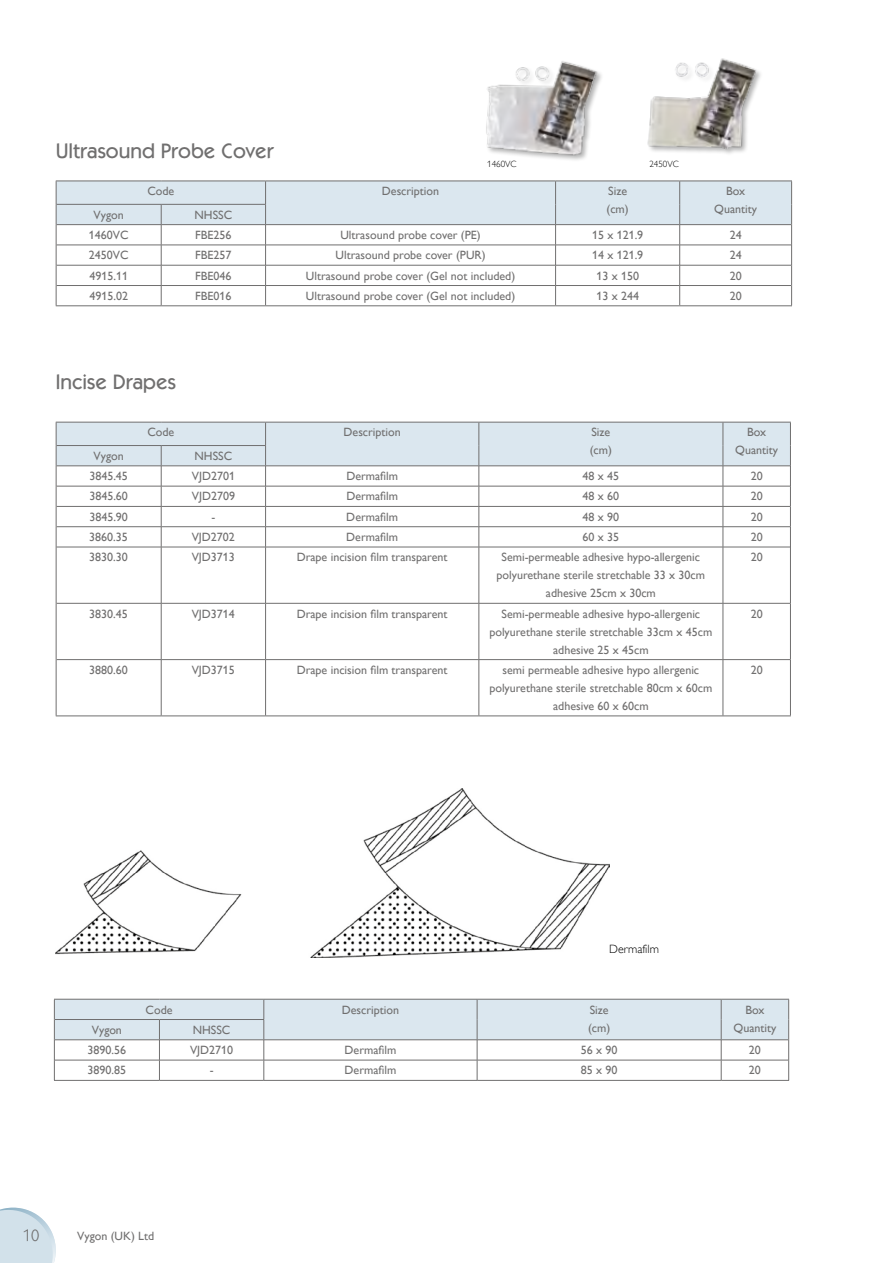
<style>
.page{position:relative;width:893px;height:1263px;background:#fff}
.page>*{position:absolute;margin:0;border:0;box-sizing:border-box;transform-origin:0 0}
.t1{font:500 21px "ITC Kabel Std";color:#706f6f}
.t2{font:16.5px "ITC Kabel Std";color:#706f6f}
.t3{font:12px/18px "Gill Alt One";color:#706f6f;text-align:center}
.t4{font:12px "Gill Sans";color:#706f6f}
.t5{font:300 12px "Gill Alt One";color:#000}
.t6{font:300 9px "Gill Alt One";color:#000}
</style>
<div class="page">
<svg style="left:0;top:1207px;width:56px;height:56px"></svg>
<img style="left:486px;top:61px;width:116px;height:99px">
<img style="left:647px;top:58px;width:114px;height:96px">
<hr style="left:56px;top:305px;width:105px;height:1px;background:#706f6f">
<hr style="left:161px;top:305px;width:105px;height:1px;background:#706f6f">
<hr style="left:266px;top:305px;width:290px;height:1px;background:#706f6f">
<hr style="left:556px;top:305px;width:124px;height:1px;background:#706f6f">
<hr style="left:680px;top:305px;width:112px;height:1px;background:#706f6f">
<svg style="left:56px;top:181px;width:736px;height:124px"></svg>
<hr style="left:56px;top:547px;width:1px;height:56px;background:#706f6f">
<hr style="left:790px;top:547px;width:1px;height:56px;background:#706f6f">
<hr style="left:56px;top:603px;width:1px;height:57px;background:#706f6f">
<hr style="left:790px;top:603px;width:1px;height:57px;background:#706f6f">
<hr style="left:56px;top:660px;width:1px;height:55px;background:#706f6f">
<hr style="left:790px;top:660px;width:1px;height:55px;background:#706f6f">
<hr style="left:56px;top:715px;width:105px;height:1px;background:#706f6f">
<hr style="left:161px;top:715px;width:105px;height:1px;background:#706f6f">
<hr style="left:266px;top:715px;width:213px;height:1px;background:#706f6f">
<hr style="left:479px;top:715px;width:244px;height:1px;background:#706f6f">
<hr style="left:723px;top:715px;width:68px;height:1px;background:#706f6f">
<svg style="left:56px;top:422px;width:735px;height:125px"></svg>
<hr style="left:57px;top:547px;width:104px;height:1px;background:#706f6f">
<hr style="left:161px;top:547px;width:105px;height:1px;background:#706f6f">
<hr style="left:161px;top:547px;width:1px;height:56px;background:#706f6f">
<hr style="left:266px;top:547px;width:213px;height:1px;background:#706f6f">
<hr style="left:265px;top:547px;width:1px;height:56px;background:#706f6f">
<hr style="left:479px;top:547px;width:244px;height:1px;background:#706f6f">
<hr style="left:479px;top:547px;width:1px;height:56px;background:#706f6f">
<hr style="left:723px;top:547px;width:67px;height:1px;background:#706f6f">
<hr style="left:723px;top:547px;width:1px;height:56px;background:#706f6f">
<hr style="left:57px;top:603px;width:104px;height:1px;background:#706f6f">
<hr style="left:161px;top:603px;width:105px;height:1px;background:#706f6f">
<hr style="left:161px;top:603px;width:1px;height:56px;background:#706f6f">
<hr style="left:266px;top:603px;width:213px;height:1px;background:#706f6f">
<hr style="left:265px;top:603px;width:1px;height:56px;background:#706f6f">
<hr style="left:479px;top:603px;width:244px;height:1px;background:#706f6f">
<hr style="left:479px;top:603px;width:1px;height:56px;background:#706f6f">
<hr style="left:723px;top:603px;width:67px;height:1px;background:#706f6f">
<hr style="left:723px;top:603px;width:1px;height:56px;background:#706f6f">
<hr style="left:57px;top:659px;width:104px;height:1px;background:#706f6f">
<hr style="left:161px;top:659px;width:105px;height:1px;background:#706f6f">
<hr style="left:161px;top:660px;width:1px;height:55px;background:#706f6f">
<hr style="left:266px;top:659px;width:213px;height:1px;background:#706f6f">
<hr style="left:265px;top:660px;width:1px;height:55px;background:#706f6f">
<hr style="left:479px;top:659px;width:244px;height:1px;background:#706f6f">
<hr style="left:479px;top:660px;width:1px;height:55px;background:#706f6f">
<hr style="left:723px;top:659px;width:67px;height:1px;background:#706f6f">
<hr style="left:723px;top:660px;width:1px;height:55px;background:#706f6f">
<img style="left:56px;top:789px;width:554px;height:168px">
<svg style="left:54px;top:999px;width:735px;height:81px"></svg>
<hr style="left:54px;top:1080px;width:105px;height:1px;background:#706f6f">
<hr style="left:159px;top:1080px;width:105px;height:1px;background:#706f6f">
<hr style="left:264px;top:1080px;width:213px;height:1px;background:#706f6f">
<hr style="left:477px;top:1080px;width:244px;height:1px;background:#706f6f">
<hr style="left:721px;top:1080px;width:68px;height:1px;background:#706f6f">
<p class="t1" style="left:56px;top:138px;width:220px">Ultrasound Probe Cover</p>
<p class="t3" style="left:147px;top:182px;width:28px">Code</p>
<p class="t3" style="left:382px;top:182px;width:59px">Description</p>
<p class="t3" style="left:608px;top:182px;width:20px">Size</p>
<p class="t3" style="left:606px;top:200px;width:24px">(cm)</p>
<p class="t6" style="left:487px;top:159px;width:31px">1460VC</p>
<p class="t6" style="left:649px;top:159px;width:31px">2450VC</p>
<p class="t3" style="left:726px;top:182px;width:21px">Box</p>
<p class="t3" style="left:714px;top:200px;width:44px">Quantity</p>
<p class="t3" style="left:94px;top:205px;width:32px">Vygon</p>
<p class="t3" style="left:195px;top:205px;width:39px">NHSSC</p>
<p class="t3" style="left:89px;top:226px;width:41px">1460VC</p>
<p class="t3" style="left:195px;top:226px;width:38px">FBE256</p>
<p class="t3" style="left:340px;top:226px;width:142px">Ultrasound probe cover (PE)</p>
<p class="t3" style="left:592px;top:226px;width:53px">15 x 121.9</p>
<p class="t3" style="left:730px;top:226px;width:13px">24</p>
<p class="t3" style="left:89px;top:246px;width:41px">2450VC</p>
<p class="t3" style="left:195px;top:246px;width:38px">FBE257</p>
<p class="t3" style="left:336px;top:246px;width:152px">Ultrasound probe cover (PUR)</p>
<p class="t3" style="left:592px;top:246px;width:53px">14 x 121.9</p>
<p class="t3" style="left:730px;top:246px;width:13px">24</p>
<p class="t3" style="left:89px;top:266px;width:40px">4915.11</p>
<p class="t3" style="left:195px;top:266px;width:38px">FBE046</p>
<p class="t3" style="left:306px;top:266px;width:211px">Ultrasound probe cover (Gel not included)</p>
<p class="t3" style="left:596px;top:266px;width:44px">13 x 150</p>
<p class="t3" style="left:730px;top:266px;width:13px">20</p>
<p class="t3" style="left:89px;top:287px;width:40px">4915.02</p>
<p class="t3" style="left:195px;top:287px;width:38px">FBE016</p>
<p class="t3" style="left:306px;top:287px;width:211px">Ultrasound probe cover (Gel not included)</p>
<p class="t3" style="left:596px;top:287px;width:44px">13 x 244</p>
<p class="t3" style="left:730px;top:287px;width:13px">20</p>
<p class="t1" style="left:56px;top:369px;width:122px">Incise Drapes</p>
<p class="t3" style="left:147px;top:423px;width:28px">Code</p>
<p class="t3" style="left:344px;top:423px;width:59px">Description</p>
<p class="t3" style="left:591px;top:423px;width:20px">Size</p>
<p class="t3" style="left:590px;top:441px;width:24px">(cm)</p>
<p class="t3" style="left:747px;top:423px;width:21px">Box</p>
<p class="t3" style="left:735px;top:441px;width:44px">Quantity</p>
<p class="t3" style="left:94px;top:447px;width:32px">Vygon</p>
<p class="t3" style="left:195px;top:447px;width:39px">NHSSC</p>
<p class="t3" style="left:89px;top:467px;width:40px">3845.45</p>
<p class="t3" style="left:192px;top:467px;width:45px">VJD2701</p>
<p class="t3" style="left:346px;top:467px;width:53px">Dermafilm</p>
<p class="t3" style="left:583px;top:467px;width:38px">48 x 45</p>
<p class="t3" style="left:751px;top:467px;width:13px">20</p>
<p class="t3" style="left:89px;top:487px;width:40px">3845.60</p>
<p class="t3" style="left:192px;top:487px;width:45px">VJD2709</p>
<p class="t3" style="left:346px;top:487px;width:53px">Dermafilm</p>
<p class="t3" style="left:583px;top:487px;width:38px">48 x 60</p>
<p class="t3" style="left:751px;top:487px;width:13px">20</p>
<p class="t3" style="left:89px;top:508px;width:40px">3845.90</p>
<p class="t3" style="left:211px;top:508px;width:5px">-</p>
<p class="t3" style="left:346px;top:508px;width:53px">Dermafilm</p>
<p class="t3" style="left:583px;top:508px;width:38px">48 x 90</p>
<p class="t3" style="left:751px;top:508px;width:13px">20</p>
<p class="t3" style="left:89px;top:528px;width:40px">3860.35</p>
<p class="t3" style="left:192px;top:528px;width:45px">VJD2702</p>
<p class="t3" style="left:346px;top:528px;width:53px">Dermafilm</p>
<p class="t3" style="left:582px;top:528px;width:38px">60 x 35</p>
<p class="t3" style="left:751px;top:528px;width:13px">20</p>
<p class="t3" style="left:89px;top:548px;width:40px">3830.30</p>
<p class="t3" style="left:192px;top:548px;width:45px">VJD3713</p>
<p class="t3" style="left:297px;top:548px;width:152px">Drape incision film transparent</p>
<p class="t3" style="left:497px;top:548px;width:210px">Semi-permeable adhesive hypo-allergenic polyurethane sterile stretchable 33 x 30cm adhesive 25cm x 30cm</p>
<p class="t3" style="left:751px;top:548px;width:13px">20</p>
<p class="t3" style="left:89px;top:604px;width:40px">3830.45</p>
<p class="t3" style="left:192px;top:604px;width:45px">VJD3714</p>
<p class="t3" style="left:297px;top:604px;width:152px">Drape incision film transparent</p>
<p class="t3" style="left:489px;top:604px;width:224px">Semi-permeable adhesive hypo-allergenic polyurethane sterile stretchable 33cm x 45cm adhesive 25 x 45cm</p>
<p class="t3" style="left:751px;top:604px;width:13px">20</p>
<p class="t3" style="left:89px;top:661px;width:40px">3880.60</p>
<p class="t3" style="left:192px;top:661px;width:45px">VJD3715</p>
<p class="t3" style="left:297px;top:661px;width:152px">Drape incision film transparent</p>
<p class="t3" style="left:489px;top:661px;width:224px">semi permeable adhesive hypo allergenic polyurethane sterile stretchable 80cm x 60cm adhesive 60 x 60cm</p>
<p class="t3" style="left:751px;top:661px;width:13px">20</p>
<p class="t5" style="left:609px;top:942px;width:51px">Dermafilm</p>
<p class="t3" style="left:146px;top:1000px;width:28px">Code</p>
<p class="t3" style="left:342px;top:1000px;width:59px">Description</p>
<p class="t3" style="left:590px;top:1000px;width:20px">Size</p>
<p class="t3" style="left:588px;top:1018px;width:24px">(cm)</p>
<p class="t3" style="left:745px;top:1000px;width:21px">Box</p>
<p class="t3" style="left:92px;top:1021px;width:32px">Vygon</p>
<p class="t3" style="left:193px;top:1021px;width:39px">NHSSC</p>
<p class="t3" style="left:733px;top:1018px;width:44px">Quantity</p>
<p class="t3" style="left:88px;top:1041px;width:40px">3890.56</p>
<p class="t3" style="left:190px;top:1041px;width:45px">VJD2710</p>
<p class="t3" style="left:345px;top:1041px;width:53px">Dermafilm</p>
<p class="t3" style="left:581px;top:1041px;width:38px">56 x 90</p>
<p class="t3" style="left:749px;top:1041px;width:13px">20</p>
<p class="t3" style="left:88px;top:1061px;width:40px">3890.85</p>
<p class="t3" style="left:210px;top:1061px;width:5px">-</p>
<p class="t3" style="left:345px;top:1061px;width:53px">Dermafilm</p>
<p class="t3" style="left:581px;top:1061px;width:38px">85 x 90</p>
<p class="t3" style="left:749px;top:1061px;width:13px">20</p>
<h2 class="t2" style="left:23px;top:1226px;width:18px">10</h2>
<p class="t4" style="left:77px;top:1229px;width:78px">Vygon (UK) Ltd</p>
</div>
